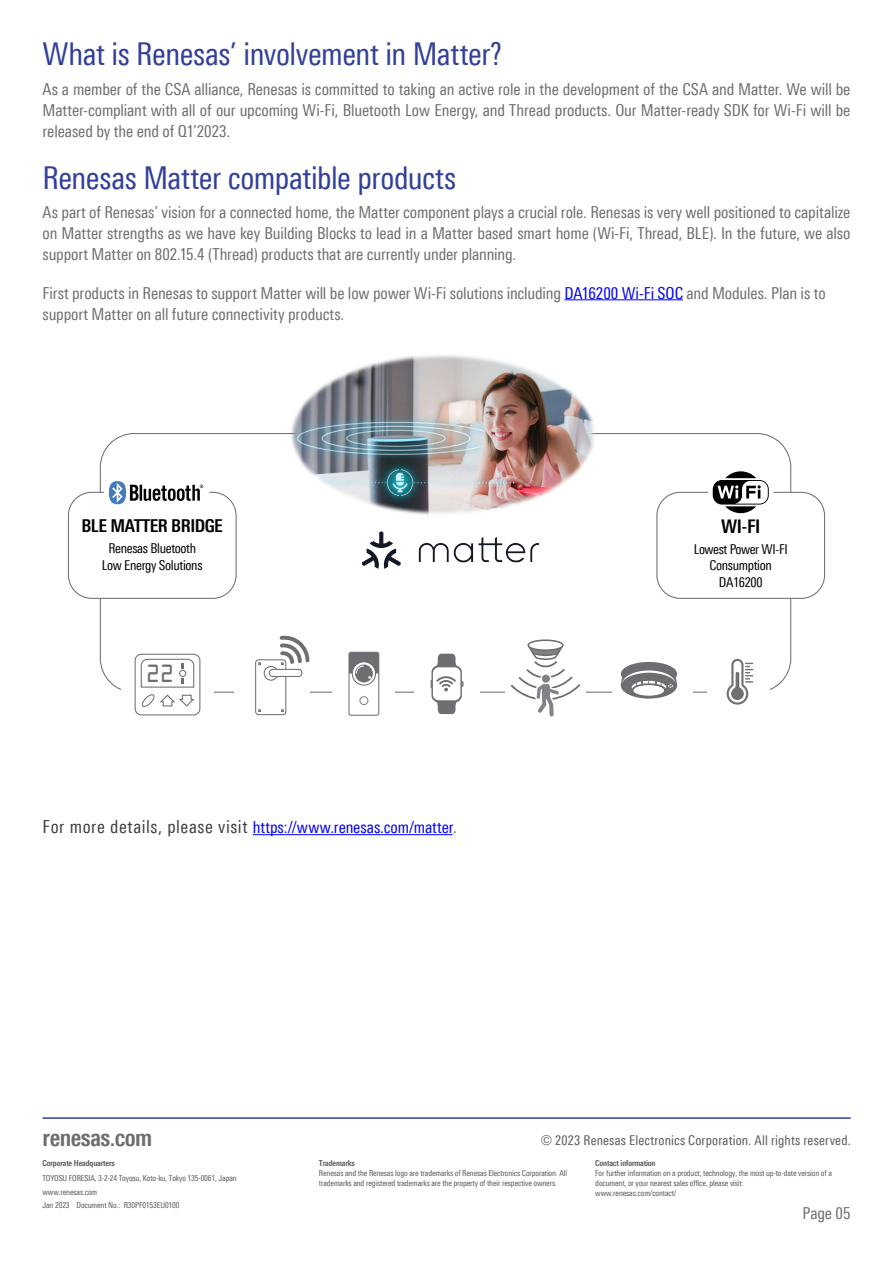
<style>
.page{position:relative;width:893px;height:1263px;background:#fff}
.page>*{position:absolute;margin:0;border:0;box-sizing:border-box;transform-origin:0 0}
.t1{font:31.5px "Linotype Univers 420 Cn";letter-spacing:-.015em;color:#32409a}
.t2{font:700 24px "Linotype Univers 620 Cn";letter-spacing:-.02em;color:#6d6e71}
.t3{font:22.35px "OCRA Std";color:#6d6e71;scale:.9 1}
.t4{font:700 18.75px "Linotype Univers 620 Cn";color:#000}
.t5{font:700 17.7px "Linotype Univers 620 Cn";letter-spacing:-.025em;color:#000}
.t6{font:16.5px/21px "Linotype Univers 420 Cn";letter-spacing:-.01em;color:#6d6e71;text-align:justify}
.t7{font:16.5px "Linotype Univers 420 Cn";color:#00f}
.t8{font:13.65px/16.4px "Linotype Univers 420 Cn";letter-spacing:-.025em;color:#000;text-align:center}
.t9{font:13.5px "Linotype Univers 420 Cn";letter-spacing:.015em;color:#58595b}
.t10{font:8.25px/9.8px "Linotype Univers 420 Cn";letter-spacing:-.015em;color:#58595b}
.t11{font:700 8.25px "Linotype Univers 620 Cn";letter-spacing:-.015em;color:#58595b}
.s1{color:#00f}
.s2{font-size:18px;color:#404040}
.s3{font-size:18px;color:#6d6e71}
</style>
<div class="page">
<hr style="left:43px;top:1117px;width:808px;height:2px;background:#32409a">
<hr style="left:564px;top:299px;width:119px;height:1px;background:#00f">
<hr style="left:253px;top:834px;width:200px;height:1px;background:#00f">
<div style="left:656px;top:492px;width:169px;height:107px;border:1px solid #6d6e71;border-radius:23px"></div>
<div style="left:708px;top:459px;width:65px;height:66px;background:#fff;border-radius:50%"></div>
<svg style="left:713px;top:471px;width:56px;height:42px"></svg>
<div style="left:68px;top:492px;width:169px;height:107px;border:1px solid #6d6e71;border-radius:23px"></div>
<div style="left:104px;top:459px;width:105px;height:66px;background:#fff;border-radius:50%"></div>
<svg style="left:109px;top:481px;width:94px;height:23px"></svg>
<svg style="left:727px;top:659px;width:26px;height:46px"></svg>
<svg style="left:621px;top:662px;width:56px;height:37px"></svg>
<svg style="left:511px;top:639px;width:69px;height:78px"></svg>
<div style="left:135px;top:654px;width:65px;height:61px;border:1px solid #6d6e71;border-radius:6px"></div>
<svg style="left:140px;top:658px;width:55px;height:30px"></svg>
<svg style="left:141px;top:694px;width:54px;height:13px"></svg>
<div style="left:348px;top:652px;width:31px;height:64px;border:1px solid #6d6e71;border-radius:2px"></div>
<svg style="left:352px;top:662px;width:24px;height:23px"></svg>
<div style="left:352px;top:661px;width:24px;height:25px;border:1px solid #6d6e71;border-radius:50%"></div>
<div style="left:355px;top:664px;width:18px;height:18px;background:#6d6e71;border-radius:50%"></div>
<svg style="left:349px;top:652px;width:30px;height:27px"></svg>
<div style="left:359px;top:696px;width:9px;height:9px;border:1px solid #808285;border-radius:50%"></div>
<svg style="left:255px;top:635px;width:54px;height:81px"></svg>
<svg style="left:434px;top:654px;width:25px;height:13px"></svg>
<svg style="left:431px;top:666px;width:31px;height:36px"></svg>
<div style="left:433px;top:667px;width:27px;height:33px;background:#fff;border-radius:6px"></div>
<svg style="left:431px;top:676px;width:33px;height:38px"></svg>
<img style="left:276px;top:355px;width:346px;height:158px">
<img style="left:362px;top:513px;width:177px;height:56px">
<h1 class="t1" style="left:43px;top:36px;width:461px">What is Renesas’ involvement in Matter?</h1>
<p class="t6" style="left:43px;top:79px;width:809px">As a member of the CSA alliance, Renesas is committed to taking an active role in the development of the CSA and Matter. We will be Matter-compliant with all of our upcoming Wi-Fi, Bluetooth Low Energy, and Thread products. Our Matter-ready SDK for Wi-Fi will be released by the end of Q1’2023.</p>
<h1 class="t1" style="left:43px;top:159px;width:415px">Renesas Matter compatible products</h1>
<p class="t6" style="left:43px;top:202px;width:809px">As part of Renesas’ vision for a connected home, the Matter component plays a crucial role. Renesas is very well positioned to capitalize on Matter strengths as we have key Building Blocks to lead in a Matter based smart home (Wi-Fi, Thread, BLE). In the future, we also support Matter on 802.15.4 (Thread) products that are currently under planning.</p>
<p class="t6" style="left:43px;top:282px;width:785px">First products in Renesas to support Matter will be low power Wi-Fi solutions including <span class="s1">DA16200 Wi-Fi SOC</span> and Modules. Plan is to support Matter on all future connectivity products.</p>
<p class="t5" style="left:82px;top:515px;width:143px">BLE MATTER BRIDGE</p>
<p class="t8" style="left:102px;top:540px;width:102px">Renesas Bluetooth<br>Low Energy Solutions</p>
<h3 class="t3" style="left:146px;top:664px;width:33px">22</h3>
<p class="t7" style="left:43px;top:818px;width:416px"><span class="s2">For more details, please visit</span> https://www.renesas.com/matter<span class="s3">.</span></p>
<p class="t4" style="left:721px;top:515px;width:41px">WI-FI</p>
<p class="t8" style="left:694px;top:541px;width:95px">Lowest Power WI-FI<br>Consumption<br>DA16200</p>
<h2 class="t2" style="left:43px;top:1123px;width:111px">renesas.com</h2>
<p class="t11" style="left:43px;top:1158px;width:74px">Corporate Headquarters</p>
<p class="t10" style="left:43px;top:1170px;width:196px;line-height:14.2px">TOYOSU FORESIA, 3-2-24 Toyosu, Koto-ku, Tokyo 135-0061, Japan www.renesas.com</p>
<p class="t10" style="left:43px;top:1200px;width:139px">Jan 2023 Document No.: R30PF0153EU0100</p>
<p class="t9" style="left:541px;top:1132px;width:311px">© 2023 Renesas Electronics Corporation. All rights reserved.</p>
<p class="t11" style="left:319px;top:1158px;width:37px">Trademarks</p>
<p class="t10" style="left:319px;top:1168px;width:250px">Renesas and the Renesas logo are trademarks of Renesas Electronics Corporation. All trademarks and registered trademarks are the property of their respective owners.</p>
<p class="t11" style="left:595px;top:1158px;width:62px">Contact information</p>
<p class="t10" style="left:595px;top:1168px;width:238px">For further information on a product, technology, the most up-to-date version of a document, or your nearest sales office, please visit:<br>www.renesas.com/contact/</p>
<p class="t6" style="left:802px;top:1202px;width:49px">Page 05</p>
</div>
